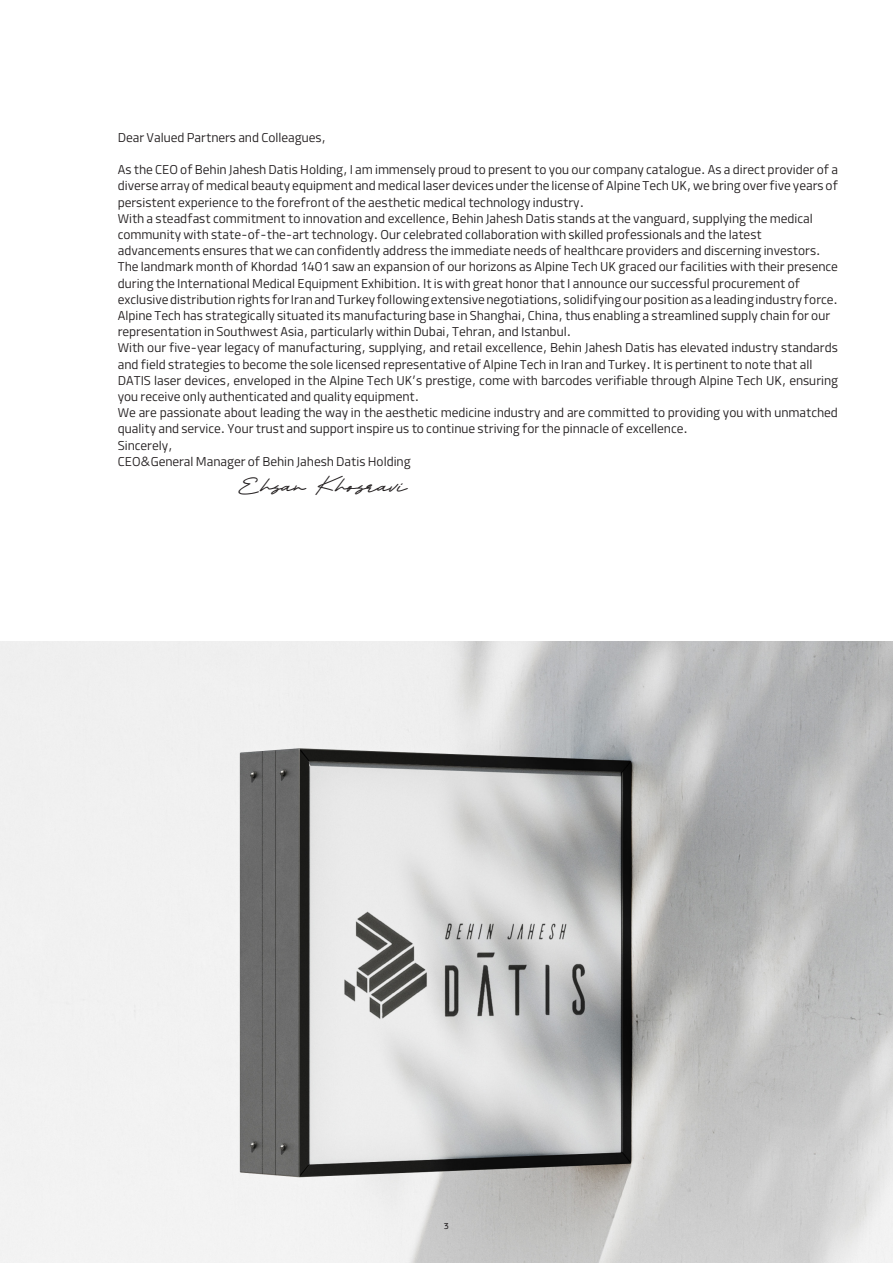
<style>
.page{position:relative;width:893px;height:1263px;background:#fff}
.page>*{position:absolute;margin:0;border:0;box-sizing:border-box;transform-origin:0 0}
.t1{font:30px "Tirelessly Love You";color:#231f20}
.t2{font:300 13.5px/16.2px "Modam";color:#231f20}
.t3{font:9px "Modam";color:#231f20}
</style>
<div class="page">
<img style="left:0;top:642px;width:892px;height:621px">
<p class="t2" style="left:118px;top:129px;width:210px">Dear Valued Partners and Colleagues,</p>
<p class="t2" style="left:118px;top:161px;width:722px;text-align:justify">As the CEO of Behin Jahesh Datis Holding, I am immensely proud to present to you our company catalogue. As a direct provider of a diverse array of medical beauty equipment and medical laser devices under the license of Alpine Tech UK, we bring over five years of persistent experience to the forefront of the aesthetic medical technology industry.</p>
<p class="t2" style="left:118px;top:210px;width:696px">With a steadfast commitment to innovation and excellence, Behin Jahesh Datis stands at the vanguard, supplying the medical</p>
<p class="t2" style="left:118px;top:226px;width:645px">community with state-of-the-art technology. Our celebrated collaboration with skilled professionals and the latest</p>
<p class="t2" style="left:118px;top:242px;width:704px">advancements ensures that we can confidently address the immediate needs of healthcare providers and discerning investors.</p>
<p class="t2" style="left:118px;top:259px;width:722px">The landmark month of Khordad 1401 saw an expansion of our horizons as Alpine Tech UK graced our facilities with their presence during the International Medical Equipment Exhibition. It is with great honor that I announce our successful procurement of</p>
<p class="t2" style="left:118px;top:291px;width:722px">exclusive distribution rights for Iran and Turkey following extensive negotiations, solidifying our position as a leading industry force.</p>
<p class="t2" style="left:118px;top:307px;width:714px">Alpine Tech has strategically situated its manufacturing base in Shanghai, China, thus enabling a streamlined supply chain for our</p>
<p class="t2" style="left:118px;top:323px;width:455px">representation in Southwest Asia, particularly within Dubai, Tehran, and Istanbul.</p>
<p class="t2" style="left:118px;top:340px;width:722px">With our five-year legacy of manufacturing, supplying, and retail excellence, Behin Jahesh Datis has elevated industry standards and field strategies to become the sole licensed representative of Alpine Tech in Iran and Turkey. It is pertinent to note that all</p>
<p class="t2" style="left:118px;top:372px;width:722px">DATIS laser devices, enveloped in the Alpine Tech UK’s prestige, come with barcodes verifiable through Alpine Tech UK, ensuring you receive only authenticated and quality equipment.</p>
<p class="t2" style="left:118px;top:404px;width:722px">We are passionate about leading the way in the aesthetic medicine industry and are committed to providing you with unmatched quality and service. Your trust and support inspire us to continue striving for the pinnacle of excellence.</p>
<p class="t2" style="left:118px;top:437px;width:56px">Sincerely,</p>
<p class="t2" style="left:118px;top:453px;width:294px">CEO&amp;General Manager of Behin Jahesh Datis Holding</p>
<p class="t1" style="left:240px;top:473px;width:169px">Ehsan Khosravi</p>
<p class="t3" style="left:444px;top:1220px;width:7px">3</p>
</div>
